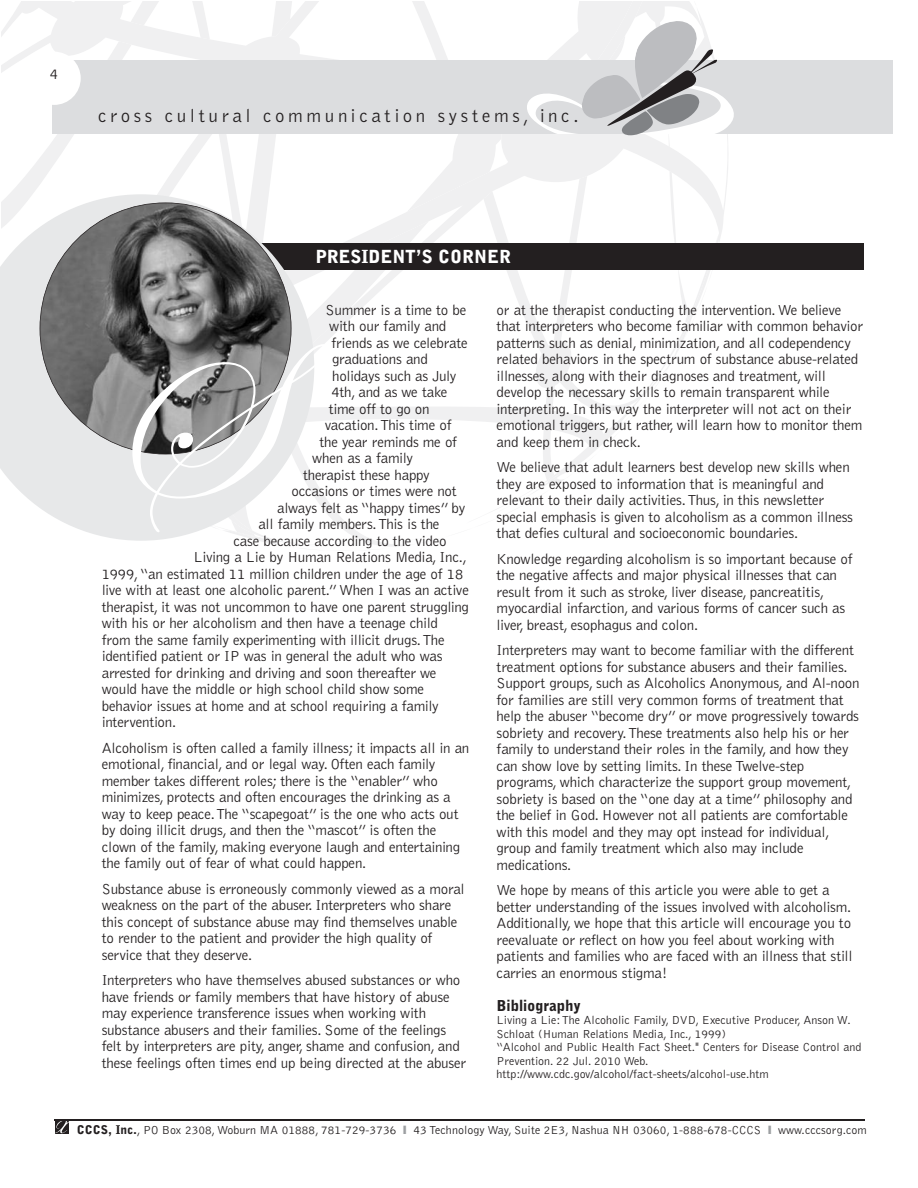
<style>
.page{position:relative;width:918px;height:1188px;background:#fff}
.page>*{position:absolute;margin:0;border:0;box-sizing:border-box;transform-origin:0 0}
.t1{font:228px "Edwardian Script ITC";color:#fff}
.t2{font:300 18.9px "Bell Gothic";letter-spacing:.19em;color:#231f20}
.t3{font:900 18px "Bell Gothic BT";color:#fff}
.t4{font:300 15px/16.5px "Bell Gothic";letter-spacing:-.015em;color:#231f20}
.t5{font:900 15px "Bell Gothic BT";color:#231f20}
.t6{font:300 12px/13.5px "Bell Gothic";color:#231f20}
.s1{font-family:"Bell Gothic BT";font-weight:900}
.s2{color:#9d9fa2}
</style>
<div class="page">
<svg style="left:2px;top:1px;width:726px;height:546px"></svg>
<div style="left:52px;top:60px;width:840px;height:74px;background:#dcdddf"></div>
<div style="left:27px;top:52px;width:54px;height:53px;background:#fff;border-radius:50%"></div>
<svg style="left:55px;top:1121px;width:14px;height:12px"></svg>
<svg style="left:525px;top:21px;width:209px;height:117px"></svg>
<hr style="left:55px;top:1119px;width:810px;height:2px;background:#231f20">
<div style="left:186px;top:243px;width:678px;height:27px;background:#231f20"></div>
<svg style="left:0;top:194px;width:314px;height:347px;fill:#e7e8e9"></svg>
<img style="left:40px;top:203px;width:251px;height:251px;border-radius:50%">
<p class="t4" style="left:50px;top:66px;width:10px">4</p>
<p class="t2" style="left:98px;top:109px;width:482px">cross cultural communication systems, inc.</p>
<p class="t3" style="left:315px;top:250px;width:197px">PRESIDENT’S CORNER</p>
<p class="t4" style="left:326px;top:303px;width:142px">Summer is a time to be</p>
<p class="t4" style="left:329px;top:319px;width:119px">with our family and</p>
<p class="t4" style="left:331px;top:336px;width:138px">friends as we celebrate</p>
<p class="t4" style="left:332px;top:352px;width:97px">graduations and</p>
<p class="t4" style="left:332px;top:369px;width:126px">holidays such as July</p>
<p class="t4" style="left:331px;top:385px;width:118px">4th, and as we take</p>
<p class="t4" style="left:329px;top:402px;width:102px">time off to go on</p>
<p class="t4" style="left:325px;top:418px;width:128px">vacation.This time of</p>
<p class="t4" style="left:319px;top:435px;width:139px">the year reminds me of</p>
<p class="t4" style="left:312px;top:451px;width:102px">when as a family</p>
<p class="t4" style="left:303px;top:468px;width:128px">therapist these happy</p>
<p class="t4" style="left:292px;top:484px;width:167px">occasions or times were not</p>
<p class="t4" style="left:277px;top:501px;width:190px">always felt as “happy times” by</p>
<p class="t4" style="left:258px;top:517px;width:183px">all family members.This is the</p>
<p class="t4" style="left:234px;top:534px;width:215px">case because according to the video</p>
<p class="t4" style="left:193px;top:550px;width:275px">Living a Lie by Human Relations Media, Inc.,</p>
<p class="t4" style="left:102px;top:567px;width:363px">1999,“an estimated 11 million children under the age of 18</p>
<p class="t4" style="left:102px;top:583px;width:369px">live with at least one alcoholic parent.”When I was an active</p>
<p class="t4" style="left:102px;top:600px;width:369px">therapist, it was not uncommon to have one parent struggling</p>
<p class="t4" style="left:102px;top:616px;width:338px">with his or her alcoholism and then have a teenage child</p>
<p class="t4" style="left:102px;top:633px;width:344px">from the same family experimenting with illicit drugs.The</p>
<p class="t4" style="left:102px;top:649px;width:342px">identified patient or IP was in general the adult who was</p>
<p class="t4" style="left:102px;top:666px;width:336px">arrested for drinking and driving and soon thereafter we</p>
<p class="t4" style="left:102px;top:682px;width:324px">would have the middle or high school child show some</p>
<p class="t4" style="left:102px;top:699px;width:338px">behavior issues at home and at school requiring a family</p>
<p class="t4" style="left:102px;top:715px;width:76px">intervention.</p>
<p class="t4" style="left:102px;top:741px;width:369px">Alcoholism is often called a family illness; it impacts all in an emotional, financial, and or legal way. Often each family member takes different roles; there is the “enabler” who minimizes, protects and often encourages the drinking as a way to keep peace.The “scapegoat” is the one who acts out by doing illicit drugs, and then the “mascot” is often the clown of the family, making everyone laugh and entertaining the family out of fear of what could happen.</p>
<p class="t4" style="left:102px;top:882px;width:365px">Substance abuse is erroneously commonly viewed as a moral weakness on the part of the abuser. Interpreters who share this concept of substance abuse may find themselves unable to render to the patient and provider the high quality of service that they deserve.</p>
<p class="t4" style="left:102px;top:973px;width:366px">Interpreters who have themselves abused substances or who have friends or family members that have history of abuse may experience transference issues when working with substance abusers and their families. Some of the feelings felt by interpreters are pity, anger, shame and confusion, and these feelings often times end up being directed at the abuser</p>
<h1 class="t1" style="left:102px;top:300px;width:228px">S</h1>
<p class="t4" style="left:497px;top:303px;width:368px">or at the therapist conducting the intervention.We believe that interpreters who become familiar with common behavior patterns such as denial, minimization, and all codependency related behaviors in the spectrum of substance abuse-related illnesses, along with their diagnoses and treatment, will develop the necessary skills to remain transparent while interpreting. In this way the interpreter will not act on their emotional triggers, but rather, will learn how to monitor them and keep them in check.</p>
<p class="t4" style="left:497px;top:460px;width:358px">We believe that adult learners best develop new skills when they are exposed to information that is meaningful and relevant to their daily activities.Thus, in this newsletter special emphasis is given to alcoholism as a common illness that defies cultural and socioeconomic boundaries.</p>
<p class="t4" style="left:497px;top:552px;width:358px">Knowledge regarding alcoholism is so important because of the negative affects and major physical illnesses that can result from it such as stroke, liver disease, pancreatitis, myocardial infarction, and various forms of cancer such as liver, breast, esophagus and colon.</p>
<p class="t4" style="left:497px;top:643px;width:365px">Interpreters may want to become familiar with the different treatment options for substance abusers and their families.<br>Support groups, such as Alcoholics Anonymous, and Al-noon for families are still very common forms of treatment that help the abuser “become dry” or move progressively towards sobriety and recovery.These treatments also help his or her family to understand their roles in the family, and how they can show love by setting limits. In these Twelve-step programs, which characterize the support group movement, sobriety is based on the “one day at a time” philosophy and the belief in God. However not all patients are comfortable with this model and they may opt instead for individual, group and family treatment which also may include medications.</p>
<p class="t4" style="left:497px;top:883px;width:358px">We hope by means of this article you were able to get a better understanding of the issues involved with alcoholism.<br>Additionally, we hope that this article will encourage you to reevaluate or reflect on how you feel about working with patients and families who are faced with an illness that still carries an enormous stigma!</p>
<p class="t5" style="left:497px;top:1000px;width:86px">Bibliography</p>
<p class="t6" style="left:497px;top:1014px;width:366px">Living a Lie:The Alcoholic Family, DVD, Executive Producer, Anson W.<br>Schloat (Human Relations Media, Inc., 1999)<br>“Alcohol and Public Health Fact Sheet." Centers for Disease Control and Prevention. 22 Jul. 2010 Web. http://www.cdc.gov/alcohol/fact-sheets/alcohol-use.htm</p>
<p class="t6" style="left:77px;top:1124px;width:792px"><span class="s1">CCCS, Inc.</span>, PO Box 2308,Woburn MA 01888, 781-729-3736 <span class="s2">❙</span> 43 Technology Way, Suite 2E3, Nashua NH 03060, 1-888-678-CCCS <span class="s2">❙</span> www.cccsorg.com</p>
</div>
